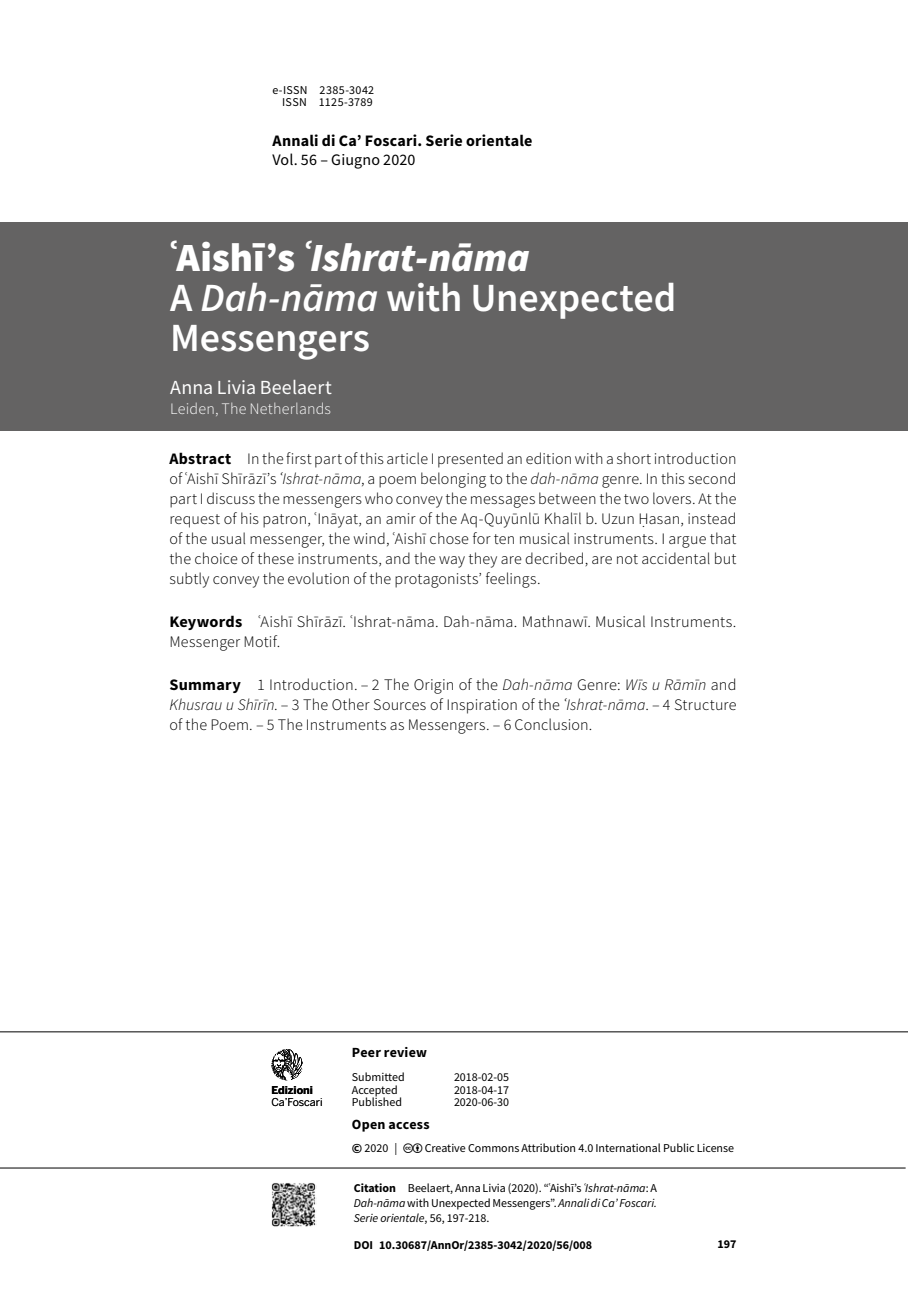
<style>
.page{position:relative;width:908px;height:1304px;background:#fff}
.page>*{position:absolute;margin:0;border:0;box-sizing:border-box;transform-origin:0 0}
.t1{font:600 40px/40px "Source Sans Pro";letter-spacing:-.005em;color:#fff}
.t2{font:20px "Source Sans Pro";letter-spacing:.005em;color:#fff}
.t3{font:300 16px/20px "Source Sans Pro";letter-spacing:.01em;color:#000;text-align:justify}
.t4{font:700 16px "Source Sans Pro";letter-spacing:.015em;color:#000}
.t5{font:300 16px "Source Sans Pro";letter-spacing:.015em;color:#fff}
.t6{font:16px "Source Sans Pro";letter-spacing:.01em;color:#000}
.t7{font:700 14px "Source Sans Pro";letter-spacing:.02em;color:#000}
.t8{font:12px/15px "Source Sans Pro";color:#000;text-align:justify}
.t9{font:700 12px "Source Sans Pro";color:#000}
.t10{font:12px/12px "Source Sans Pro";letter-spacing:.025em;color:#000;text-align:right}
.t11{font:10.8px "Benton Sans";letter-spacing:-.01em;color:#000}
.t12{font:700 10.8px "Benton Sans";color:#000}
.s1{font-weight:900}
.s2{font-weight:900;font-style:italic}
.s3{font-style:italic}
.s4{font-weight:700}
.s5{font-weight:400;font-style:italic}
.s6{font-weight:700;font-size:14px}
</style>
<div class="page">
<hr style="left:0;top:1168px;width:905px;height:1px;background:#000">
<img style="left:271px;top:1183px;width:45px;height:44px">
<svg style="left:271px;top:1049px;width:32px;height:31px"></svg>
<hr style="left:0;top:1031px;width:907px;height:1px;background:#000">
<div style="left:0;top:223px;width:907px;height:208px;background:#646363"></div>
<p class="t10" style="left:272px;top:84px;width:103px">e-ISSN 2385-3042<br>ISSN 1125-3789</p>
<p class="t4" style="left:272px;top:130px;width:261px">Annali di Ca’ Foscari. Serie orientale</p>
<p class="t6" style="left:272px;top:150px;width:144px">Vol. 56 – Giugno 2020</p>
<h1 class="t1" style="left:170px;top:238px;width:507px"><span class="s1">ʿAishī’s</span> <span class="s2">ʿIshrat-nāma<br></span>A <span class="s3">Dah-nāma</span> with Unexpected<br>Messengers</h1>
<p class="t2" style="left:170px;top:375px;width:163px">Anna Livia Beelaert</p>
<p class="t5" style="left:170px;top:399px;width:162px">Leiden, The Netherlands</p>
<p class="t3" style="left:169px;top:449px;width:568px"><span class="s4">Abstract</span> In the first part of this article I presented an edition with a short introduction of ʿAishī Shīrāzī’s <span class="s5">ʿ</span><span class="s3">Ishrat-nāma</span>, a poem belonging to the <span class="s3">dah-nāma</span> genre. In this second part I discuss the messengers who convey the messages between the two lovers. At the request of his patron, ʿInāyat, an amir of the Aq-Quyūnlū Khalīl b. Uzun Ḥasan, instead of the usual messenger, the wind, ʿAishī chose for ten musical instruments. I argue that the choice of these instruments, and the way they are decribed, are not accidental but subtly convey the evolution of the protagonists’ feelings.</p>
<p class="t3" style="left:169px;top:612px;width:568px"><span class="s4">Keywords</span> ʿAishī Shīrāzī. ʿIshrat-nāma. Dah-nāma. Mathnawī. Musical Instruments.<br>Messenger Motif.</p>
<p class="t3" style="left:169px;top:674px;width:568px"><span class="s4">Summary</span> 1 Introduction. – 2 The Origin of the <span class="s3">Dah-nāma</span> Genre: <span class="s3">Wīs u Rāmīn</span> and <span class="s3">Khusrau u Shīrīn</span>. – 3 The Other Sources of Inspiration of the <span class="s5">ʿ</span><span class="s3">Ishrat-nāma</span>. – 4 Structure of the Poem. – 5 The Instruments as Messengers. – 6 Conclusion.</p>
<p class="t12" style="left:271px;top:1084px;width:43px">Edizioni</p>
<p class="t11" style="left:271px;top:1095px;width:53px">Ca’Foscari</p>
<p class="t7" style="left:351px;top:1042px;width:77px">Peer review</p>
<p class="t8" style="left:351px;top:1070px;width:54px">Submitted</p>
<p class="t8" style="left:454px;top:1070px;width:57px">2018-02-05</p>
<p class="t8" style="left:351px;top:1082px;width:47px">Accepted</p>
<p class="t8" style="left:454px;top:1082px;width:57px">2018-04-17</p>
<p class="t8" style="left:351px;top:1095px;width:52px">Published</p>
<p class="t8" style="left:454px;top:1095px;width:57px">2020-06-30</p>
<p class="t7" style="left:351px;top:1115px;width:79px">Open access</p>
<p class="t8" style="left:351px;top:1140px;width:47px"><span class="s6">©</span> 2020 |</p>
<p class="t8" style="left:424px;top:1140px;width:311px">Creative Commons Attribution 4.0 International Public License</p>
<p class="t8" style="left:353px;top:1181px;width:305px"><span class="s4">Citation</span> Beelaert, Anna Livia (2020). “ʿAishī’s <span class="s3">ʿIshrat-nāma</span>: A <span class="s3">Dah-nāma</span> with Unexpected Messengers”. <span class="s3">Annali di Ca’ Foscari.<br>Serie orientale</span>, 56, 197-218.</p>
<p class="t9" style="left:353px;top:1237px;width:240px">DOI 10.30687/AnnOr/2385-3042/2020/56/008</p>
<p class="t9" style="left:717px;top:1236px;width:21px">197</p>
</div>
